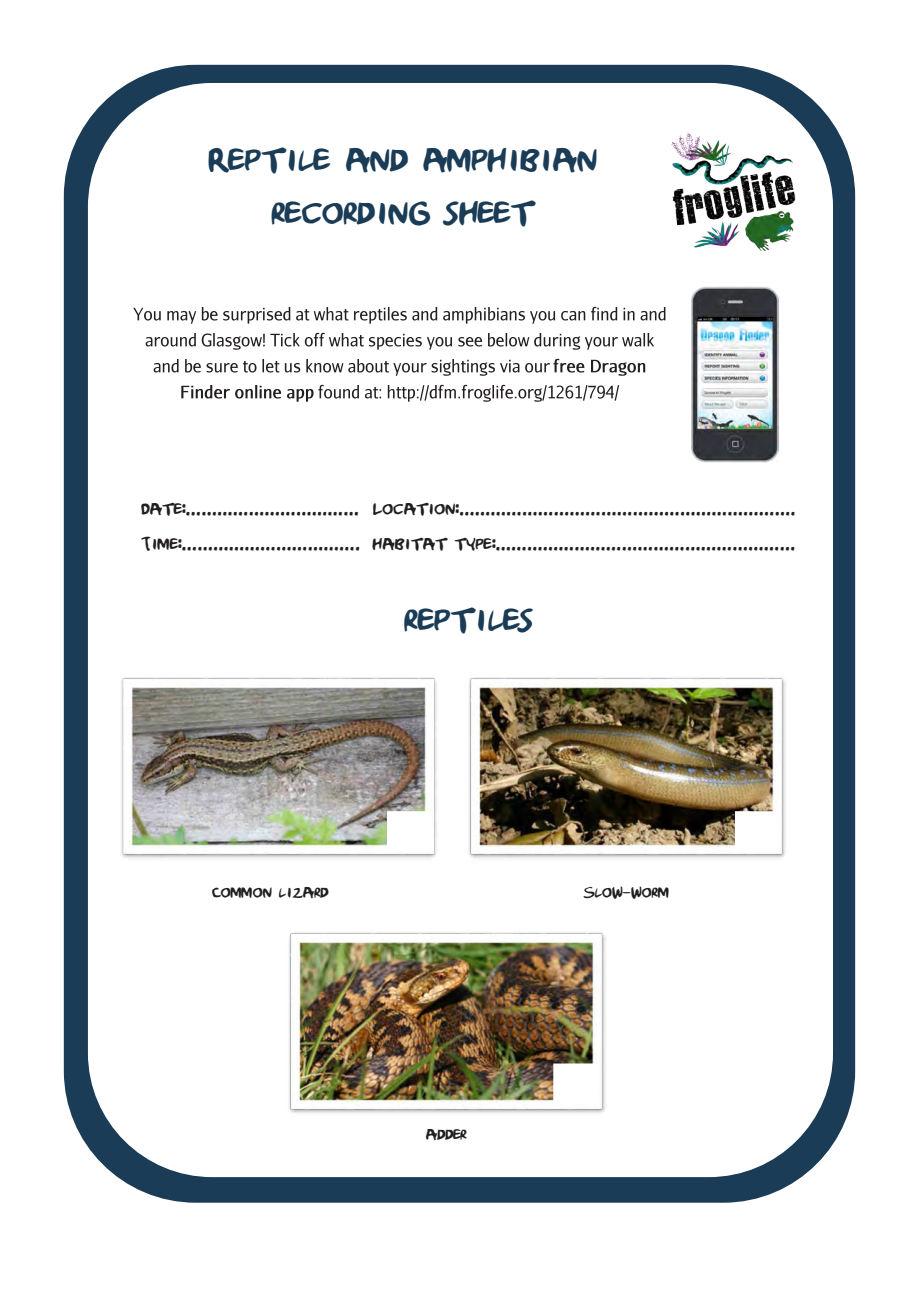
<style>
.page{position:relative;width:919px;height:1289px;background:#fff}
.page>*{position:absolute;margin:0;border:0;box-sizing:border-box;transform-origin:0 0}
.t1{font:32.85px "Crumb";color:#1a3c56}
.t2{font:32.7px "Crumb";color:#1a3c56}
.t3{font:16.35px/34.7px "Crumb";color:#231f20}
.t4{font:15px "Crumb";color:#231f20}
</style>
<div class="page">
<div style="left:64px;top:65px;width:791px;height:1137px;background:#1a3c56;border-radius:132px"></div>
<div style="left:88px;top:83px;width:744px;height:1094px;background:#fff;border-radius:124px"></div>
<img style="left:671px;top:132px;width:125px;height:119px">
<img style="left:691px;top:286px;width:87px;height:177px">
<img style="left:133px;top:306px;width:533px;height:17px">
<img style="left:145px;top:332px;width:509px;height:17px">
<img style="left:153px;top:359px;width:397px;height:16px">
<img style="left:553px;top:358px;width:93px;height:17px">
<img style="left:181px;top:385px;width:133px;height:16px">
<img style="left:318px;top:384px;width:302px;height:17px">
<img style="left:469px;top:677px;width:317px;height:181px">
<img style="left:289px;top:932px;width:317px;height:181px">
<img style="left:121px;top:677px;width:316px;height:181px">
<div style="left:388px;top:812px;width:42px;height:38px;background:#fff"></div>
<div style="left:736px;top:812px;width:42px;height:38px;background:#fff"></div>
<div style="left:734px;top:811px;width:45px;height:40px;border:3px solid #fff"></div>
<div style="left:554px;top:1064px;width:42px;height:38px;background:#fff"></div>
<div style="left:553px;top:1063px;width:45px;height:41px;border:3px solid #fff"></div>
<h1 class="t1" style="left:209px;top:141px;width:390px">Reptile and amphibian</h1>
<h2 class="t2" style="left:272px;top:194px;width:264px">recording sheet</h2>
<p class="t3" style="left:141px;top:492px;width:656px">Date:…………………………… Location:……………………………………………………….<br>Time:……………………………. habitat type:…………………………………………………</p>
<h2 class="t2" style="left:405px;top:601px;width:131px">reptiles</h2>
<p class="t4" style="left:212px;top:884px;width:118px">Common lizard</p>
<p class="t4" style="left:584px;top:884px;width:87px">Slow-worm</p>
<p class="t4" style="left:426px;top:1125px;width:43px">adder</p>
</div>
